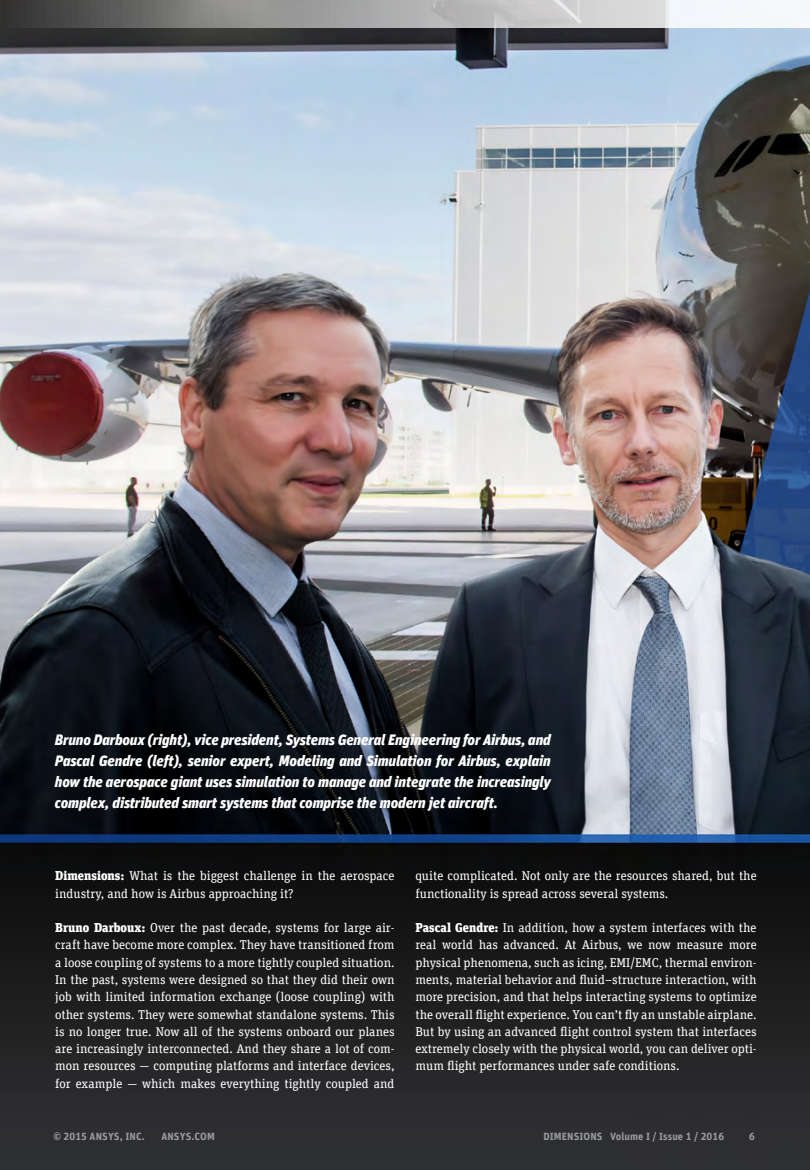
<style>
.page{position:relative;width:810px;height:1170px;background:#fff}
.page>*{position:absolute;margin:0;border:0;box-sizing:border-box;transform-origin:0 0}
.t1{font:italic 900 15px/21px "Unit Offc Pro";letter-spacing:-.01em;color:#fff;text-align:justify}
.t2{font:12.75px/17.2px "Unit Slab Offc Pro";color:#fff}
.t3{font:700 10.5px "Unit Offc Pro";letter-spacing:.01em;color:#97999c}
.s1{font-weight:900}
</style>
<div class="page">
<img style="left:0;top:28px;width:810px;height:1141px">
<svg style="left:0;top:0;width:754px;height:28px;background:#a3a3a3"></svg>
<p class="t1" style="left:55px;top:727px;width:497px">Bruno Darboux (right), vice president, Systems General Engineering for Airbus, and Pascal Gendre (left), senior expert, Modeling and Simulation for Airbus, explain how the aerospace giant uses simulation to manage and integrate the increasingly complex, distributed smart systems that comprise the modern jet aircraft.</p>
<p class="t2" style="left:55px;top:866px;width:341px"><span class="s1">Dimensions:</span> What is the biggest challenge in the aerospace industry, and how is Airbus approaching it?</p>
<p class="t2" style="left:55px;top:918px;width:341px;text-align:justify"><span class="s1">Bruno Darboux:</span> Over the past decade, systems for large air&shy;craft have become more complex. They have transitioned from a loose coupling of systems to a more tightly coupled situation.<br>In the past, systems were designed so that they did their own job with limited information exchange (loose coupling) with other systems. They were somewhat standalone systems. This is no longer true. Now all of the systems onboard our planes are increasingly interconnected. And they share a lot of com&shy;mon resources — computing platforms and interface devices, for example — which makes everything tightly coupled and</p>
<p class="t2" style="left:415px;top:866px;width:343px">quite complicated. Not only are the resources shared, but the functionality is spread across several systems.</p>
<p class="t2" style="left:415px;top:918px;width:343px;text-align:justify"><span class="s1">Pascal Gendre:</span> In addition, how a system interfaces with the real world has advanced. At Airbus, we now measure more physical phenomena, such as icing, EMI/EMC, thermal environ&shy;ments, material behavior and fluid–structure interaction, with more precision, and that helps interacting systems to optimize the overall flight experience. You can’t fly an unstable airplane.<br>But by using an advanced flight control system that interfaces extremely closely with the physical world, you can deliver opti&shy;mum flight performances under safe conditions.</p>
<p class="t3" style="left:53px;top:1128px;width:93px">© 2015 ANSYS, INC.</p>
<p class="t3" style="left:161px;top:1128px;width:55px">ANSYS.COM</p>
<p class="t3" style="left:543px;top:1128px;width:182px">DIMENSIONS Volume I / Issue 1 / 2016</p>
<p class="t3" style="left:749px;top:1128px;width:7px">6</p>
</div>
